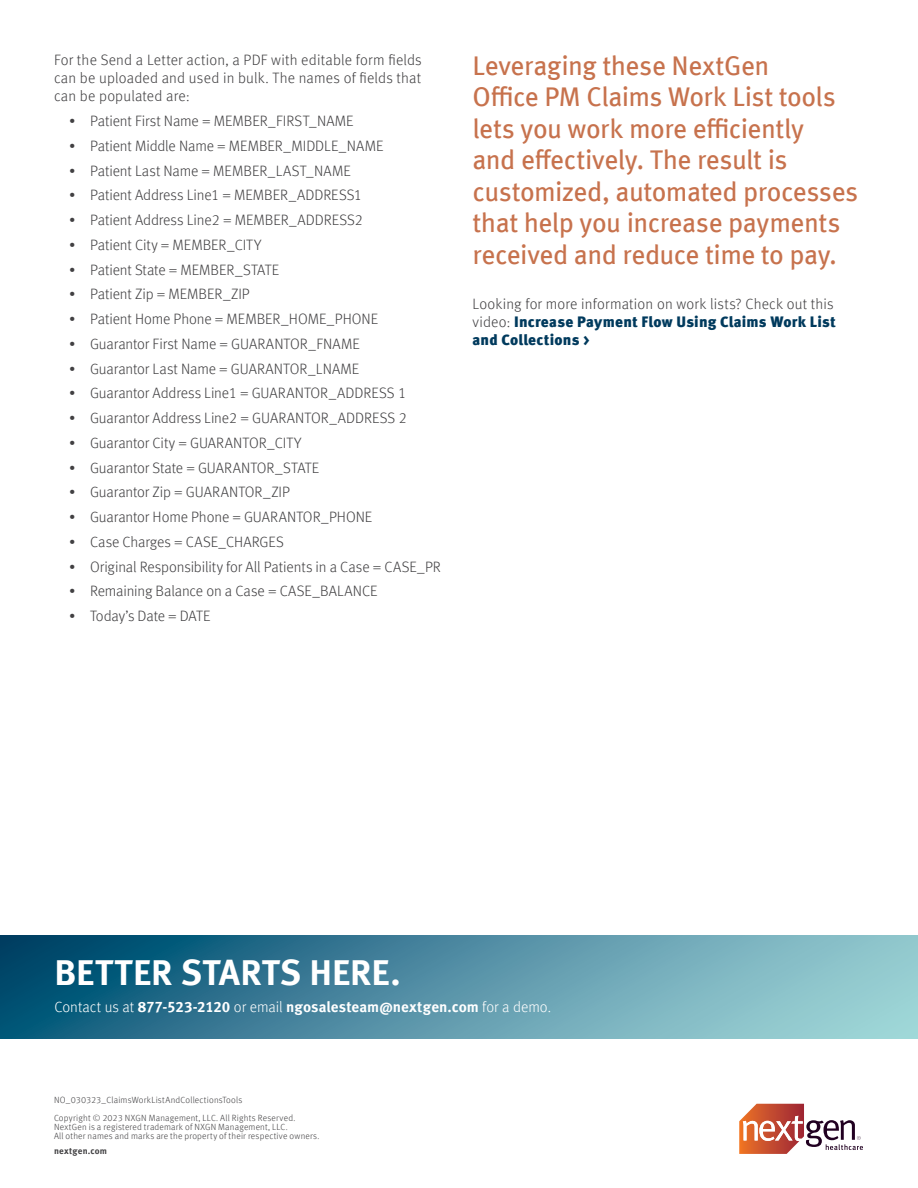
<style>
.page{position:relative;width:918px;height:1188px;background:#fff}
.page>*{position:absolute;margin:0;border:0;box-sizing:border-box;transform-origin:0 0}
.t1{font:700 36px "Meta Offc";color:#fff}
.t2{font:27px/31.5px "Meta Offc";letter-spacing:-.02em;color:#c7724d}
.t3{font:300 15px/18px "Meta Offc";color:#414042;text-align:justify}
.t4{font:700 15px "Meta Offc";color:#fff}
.t5{font:300 9px/18px "Meta Offc";letter-spacing:.02em;color:#414042}
.t6{font:700 9px "Meta Offc";letter-spacing:.025em;color:#414042}
.s1{font-weight:900;color:#003a5d}
.s2{font-weight:300}
</style>
<div class="page">
<svg style="left:0;top:935px;width:918px;height:103px;background:#5291a5"></svg>
<svg style="left:739px;top:1104px;width:124px;height:50px"></svg>
<p class="t3" style="left:54px;top:52px;width:369px">For the Send a Letter action, a PDF with editable form fields can be uploaded and used in bulk. The names of fields that can be populated are:</p>
<p class="t3" style="left:69px;top:112px;width:286px">• Patient First Name = MEMBER_FIRST_NAME</p>
<p class="t3" style="left:69px;top:137px;width:316px">• Patient Middle Name = MEMBER_MIDDLE_NAME</p>
<p class="t3" style="left:69px;top:162px;width:283px">• Patient Last Name = MEMBER_LAST_NAME</p>
<p class="t3" style="left:69px;top:187px;width:295px">• Patient Address Line1 = MEMBER_ADDRESS1</p>
<p class="t3" style="left:69px;top:211px;width:296px">• Patient Address Line2 = MEMBER_ADDRESS2</p>
<p class="t3" style="left:69px;top:236px;width:194px">• Patient City = MEMBER_CITY</p>
<p class="t3" style="left:69px;top:261px;width:212px">• Patient State = MEMBER_STATE</p>
<p class="t3" style="left:69px;top:286px;width:182px">• Patient Zip = MEMBER_ZIP</p>
<p class="t3" style="left:69px;top:310px;width:311px">• Patient Home Phone = MEMBER_HOME_PHONE</p>
<p class="t3" style="left:69px;top:335px;width:292px">• Guarantor First Name = GUARANTOR_FNAME</p>
<p class="t3" style="left:69px;top:360px;width:292px">• Guarantor Last Name = GUARANTOR_LNAME</p>
<p class="t3" style="left:69px;top:385px;width:339px">• Guarantor Address Line1 = GUARANTOR_ADDRESS 1</p>
<p class="t3" style="left:69px;top:409px;width:339px">• Guarantor Address Line2 = GUARANTOR_ADDRESS 2</p>
<p class="t3" style="left:69px;top:434px;width:234px">• Guarantor City = GUARANTOR_CITY</p>
<p class="t3" style="left:69px;top:459px;width:252px">• Guarantor State = GUARANTOR_STATE</p>
<p class="t3" style="left:69px;top:484px;width:222px">• Guarantor Zip = GUARANTOR_ZIP</p>
<p class="t3" style="left:69px;top:508px;width:305px">• Guarantor Home Phone = GUARANTOR_PHONE</p>
<p class="t3" style="left:69px;top:533px;width:217px">• Case Charges = CASE_CHARGES</p>
<p class="t3" style="left:69px;top:558px;width:373px">• Original Responsibility for All Patients in a Case = CASE_PR</p>
<p class="t3" style="left:69px;top:583px;width:310px">• Remaining Balance on a Case = CASE_BALANCE</p>
<p class="t3" style="left:69px;top:607px;width:143px">• Today’s Date = DATE</p>
<h2 class="t2" style="left:472px;top:50px;width:387px">Leveraging these NextGen<br>Office PM Claims Work List tools lets you work more efficiently<br>and effectively. The result is customized, automated processes that help you increase payments received and reduce time to pay.</h2>
<p class="t3" style="left:472px;top:295px;width:365px;text-align:left">Looking for more information on work lists? Check out this video: <span class="s1">Increase Payment Flow Using Claims Work List and Collections &gt;</span></p>
<h1 class="t1" style="left:54px;top:951px;width:348px">BETTER STARTS HERE.</h1>
<p class="t4" style="left:54px;top:998px;width:498px"><span class="s2">Contact us at</span> 877-523-2120 <span class="s2">or email</span> ngosalesteam@nextgen.com <span class="s2">for a demo.</span></p>
<p class="t5" style="left:54px;top:1091px;width:243px">NO_030323_ClaimsWorkListAndCollectionsTools<br>Copyright © 2023 NXGN Management, LLC. All Rights Reserved.</p>
<p class="t5" style="left:54px;top:1123px;width:267px;line-height:9px">NextGen is a registered trademark of NXGN Management, LLC.<br>All other names and marks are the property of their respective owners.</p>
<p class="t6" style="left:54px;top:1146px;width:55px">nextgen.com</p>
</div>
